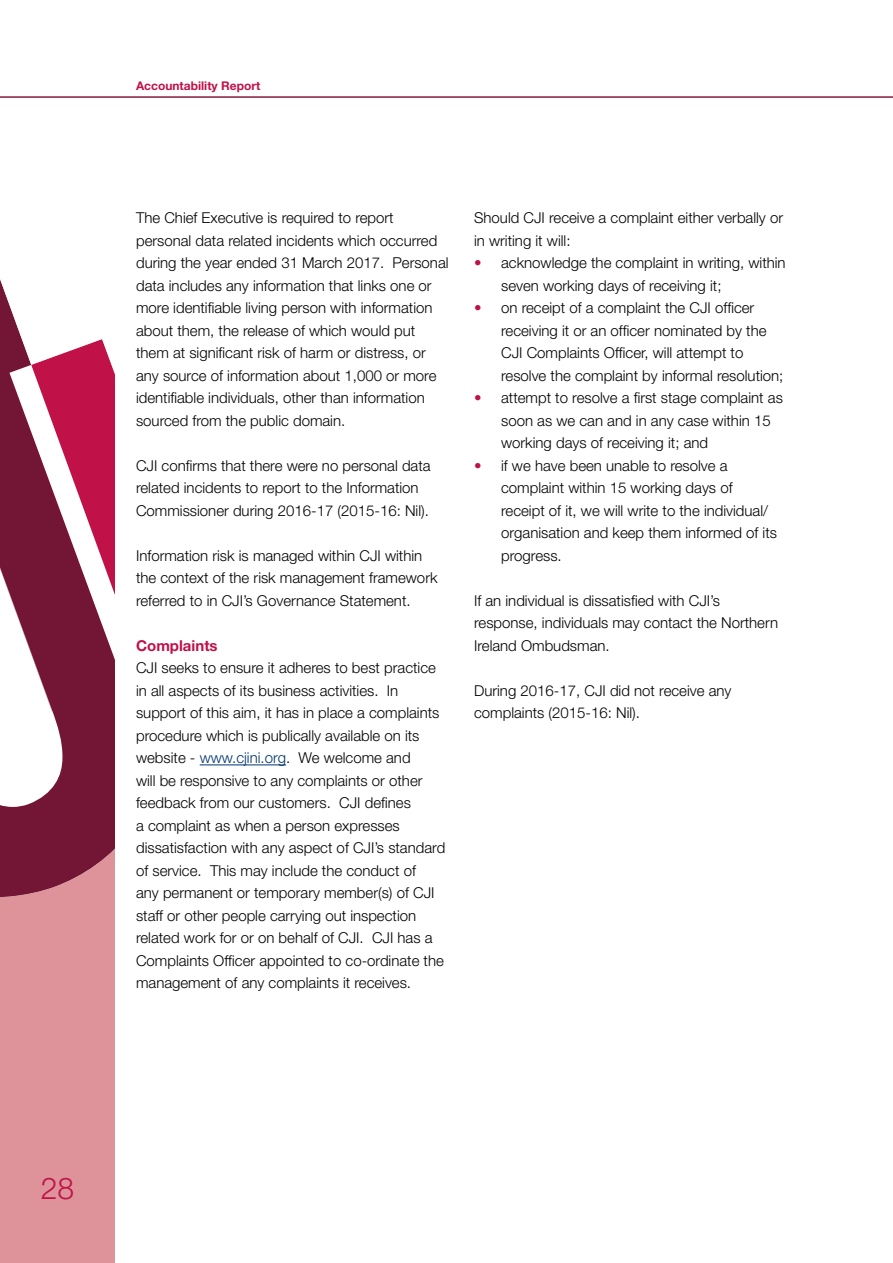
<style>
.page{position:relative;width:893px;height:1263px;background:#fff}
.page>*{position:absolute;margin:0;border:0;box-sizing:border-box;transform-origin:0 0}
.t1{font:300 30px "Helvetica Neue LT Std";color:#c01149}
._1_0_Body{font:300 15px/22.5px "Helvetica Neue LT Pro";color:#000}
._3_0_Sub_Head{font:700 15px "Helvetica Neue LT Pro";color:#c01149}
.t2{font:700 12px "Helvetica Neue LT Std";color:#c01149}
.s1{color:#003671}
.s2{font-weight:700;color:#c01149}
</style>
<div class="page">
<div style="left:0;top:1049px;width:115px;height:214px;background:#de939a"></div>
<div style="left:0;top:897px;width:115px;height:152px;background:#de939a"></div>
<svg style="left:9px;top:775px;width:106px;height:255px;fill:#de939a"></svg>
<svg style="left:0;top:279px;width:115px;height:496px"></svg>
<hr style="left:0;top:96px;width:893px;height:2px;background:#851a3e">
<hr style="left:200px;top:764px;width:86px;height:1px;background:#003671">
<p class="t2" style="left:136px;top:78px;width:126px">Accountability Report</p>
<p class="_1_0_Body" style="left:136px;top:206px;width:314px">The Chief Executive is required to report personal data related incidents which occurred during the year ended 31 March 2017. Personal data includes any information that links one or more identifiable living person with information about them, the release of which would put them at significant risk of harm or distress, or any source of information about 1,000 or more identifiable individuals, other than information sourced from the public domain.</p>
<p class="_1_0_Body" style="left:136px;top:454px;width:296px">CJI confirms that there were no personal data related incidents to report to the Information<br>Commissioner during 2016-17 (2015-16: Nil).</p>
<p class="_1_0_Body" style="left:136px;top:544px;width:303px">Information risk is managed within CJI within the context of the risk management framework referred to in CJI’s Governance Statement.</p>
<p class="_3_0_Sub_Head" style="left:136px;top:636px;width:83px">Complaints</p>
<p class="_1_0_Body" style="left:136px;top:656px;width:311px">CJI seeks to ensure it adheres to best practice in all aspects of its business activities. In support of this aim, it has in place a complaints procedure which is publically available on its website - <span class="s1">www.cjini.org</span>. We welcome and<br>will be responsive to any complaints or other feedback from our customers. CJI defines<br>a complaint as when a person expresses dissatisfaction with any aspect of CJI’s standard of service. This may include the conduct of<br>any permanent or temporary member(s) of CJI staff or other people carrying out inspection related work for or on behalf of CJI. CJI has a Complaints Officer appointed to co-ordinate the management of any complaints it receives.</p>
<p class="_1_0_Body" style="left:474px;top:206px;width:310px">Should CJI receive a complaint either verbally or in writing it will:</p>
<p class="_1_0_Body" style="left:501px;top:251px;width:286px;text-indent:-27px"><span class="s2">•</span> acknowledge the complaint in writing, within seven working days of receiving it;</p>
<p class="_1_0_Body" style="left:501px;top:296px;width:284px;text-indent:-27px"><span class="s2">•</span> on receipt of a complaint the CJI officer receiving it or an officer nominated by the CJI Complaints Officer, will attempt to resolve the complaint by informal resolution;</p>
<p class="_1_0_Body" style="left:501px;top:386px;width:283px;text-indent:-27px"><span class="s2">•</span> attempt to resolve a first stage complaint as soon as we can and in any case within 15 working days of receiving it; and</p>
<p class="_1_0_Body" style="left:501px;top:454px;width:277px;text-indent:-27px"><span class="s2">•</span> if we have been unable to resolve a complaint within 15 working days of receipt of it, we will write to the individual/ organisation and keep them informed of its progress.</p>
<p class="_1_0_Body" style="left:474px;top:589px;width:305px">If an individual is dissatisfied with CJI’s response, individuals may contact the Northern<br>Ireland Ombudsman.</p>
<p class="_1_0_Body" style="left:474px;top:679px;width:259px">During 2016-17, CJI did not receive any complaints (2015-16: Nil).</p>
<h1 class="t1" style="left:41px;top:1170px;width:35px">28</h1>
</div>
